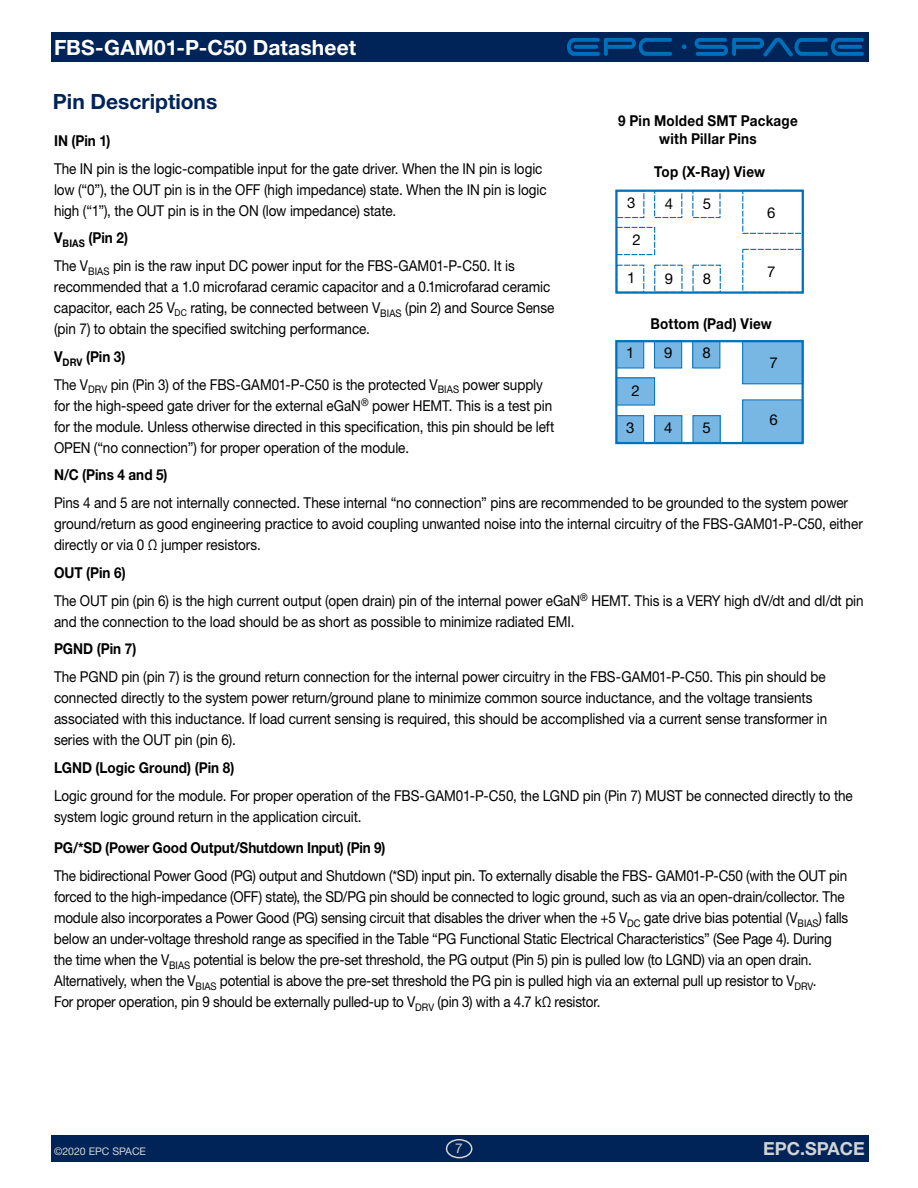
<style>
.page{position:relative;width:918px;height:1188px;background:#fff}
.page>*{position:absolute;margin:0;border:0;box-sizing:border-box;transform-origin:0 0}
.t1{font:700 21px "Helvetica Neue LT Std";letter-spacing:.005em;color:#fff}
.t2{font:700 21px "Helvetica Neue LT Std";color:#002458}
.t3{font:700 18px "Helvetica Neue LT Std";color:#d1d3d4}
.t4{font:15px/21px "Helvetica Neue LT Std";letter-spacing:-.01em;color:#000;scale:.9 1}
.t5{font:700 15px/18px "Helvetica Neue LT Std";letter-spacing:.005em;color:#000;text-align:center;scale:.9 1}
.t6{font:15px "Helvetica Neue LT Std";letter-spacing:-.01em;color:#000}
.t7{font:13.5px "Helvetica Neue LT Std";color:#d1d3d4}
.t8{font:10.5px "Helvetica Neue LT Std";color:#d1d3d4}
.s1{font-weight:700}
</style>
<div class="page">
<div style="left:51px;top:1135px;width:817px;height:27px;background:#002458"></div>
<div style="left:51px;top:32px;width:817px;height:30px;background:#002458"></div>
<div style="left:446px;top:1139px;width:27px;height:19px;border:2px solid #d1d3d4;border-radius:50%"></div>
<svg style="left:567px;top:38px;width:105px;height:18px"></svg>
<svg style="left:695px;top:38px;width:169px;height:18px"></svg>
<svg style="left:682px;top:44px;width:5px;height:5px"></svg>
<div style="left:743px;top:341px;width:60px;height:43px;background:#78b6e4"></div>
<div style="left:742px;top:341px;width:61px;height:43px;border:1px solid #0072bc"></div>
<div style="left:743px;top:400px;width:60px;height:43px;background:#78b6e4"></div>
<div style="left:742px;top:399px;width:61px;height:44px;border:1px solid #0072bc"></div>
<div style="left:616px;top:341px;width:28px;height:27px;background:#78b6e4"></div>
<div style="left:616px;top:341px;width:28px;height:27px;border:1px solid #0072bc"></div>
<div style="left:655px;top:341px;width:27px;height:27px;background:#78b6e4"></div>
<div style="left:654px;top:341px;width:28px;height:27px;border:1px solid #0072bc"></div>
<div style="left:693px;top:341px;width:27px;height:27px;background:#78b6e4"></div>
<div style="left:692px;top:341px;width:28px;height:27px;border:1px solid #0072bc"></div>
<div style="left:616px;top:378px;width:39px;height:27px;background:#78b6e4"></div>
<div style="left:617px;top:416px;width:27px;height:27px;background:#78b6e4"></div>
<div style="left:616px;top:415px;width:28px;height:28px;border:1px solid #0072bc"></div>
<div style="left:655px;top:416px;width:27px;height:27px;background:#78b6e4"></div>
<div style="left:654px;top:415px;width:28px;height:28px;border:1px solid #0072bc"></div>
<div style="left:693px;top:416px;width:27px;height:27px;background:#78b6e4"></div>
<div style="left:693px;top:415px;width:28px;height:28px;border:1px solid #0072bc"></div>
<div style="left:615px;top:340px;width:189px;height:104px;border:2px solid #0072bc"></div>
<div style="left:616px;top:190px;width:28px;height:28px;border:1px dashed #0072bc"></div>
<div style="left:742px;top:190px;width:62px;height:44px;border:1px dashed #0072bc"></div>
<div style="left:654px;top:190px;width:28px;height:28px;border:1px dashed #0072bc"></div>
<div style="left:616px;top:227px;width:39px;height:28px;border:1px dashed #0072bc"></div>
<div style="left:742px;top:249px;width:62px;height:44px;border:1px dashed #0072bc"></div>
<div style="left:616px;top:265px;width:28px;height:28px;border:1px dashed #0072bc"></div>
<div style="left:654px;top:265px;width:29px;height:28px;border:1px dashed #0072bc"></div>
<div style="left:692px;top:265px;width:29px;height:28px;border:1px dashed #0072bc"></div>
<div style="left:615px;top:190px;width:189px;height:104px;border:2px solid #0072bc"></div>
<h1 class="t1" style="left:54px;top:34px;width:304px">FBS-GAM01-P-C50 Datasheet</h1>
<h1 class="t2" style="left:53px;top:89px;width:166px">Pin Descriptions</h1>
<p class="t5" style="left:54px;top:131px;width:64px">IN (Pin 1)</p>
<p class="t4" style="left:54px;top:158px;width:549px">The IN pin is the logic-compatible input for the gate driver. When the IN pin is logic low (“0”), the OUT pin is in the OFF (high impedance) state. When the IN pin is logic high (“1”), the OUT pin is in the ON (low impedance) state.</p>
<p class="t4" style="left:54px;top:224px;width:513px;line-height:27.8px"><span class="s1">V</span><sub>BIAS</sub> <span class="s1">(Pin 2)<br></span>The V<sub>BIAS</sub> pin is the raw input DC power input for the FBS-GAM01-P-C50. It is</p>
<p class="t4" style="left:54px;top:276px;width:557px">recommended that a 1.0 microfarad ceramic capacitor and a 0.1microfarad ceramic capacitor, each 25 V<sub>DC</sub> rating, be connected between V<sub>BIAS</sub> (pin 2) and Source Sense (pin 7) to obtain the specified switching performance.</p>
<p class="t4" style="left:54px;top:342px;width:545px;line-height:27.8px"><span class="s1">V</span><sub>DRV</sub> <span class="s1">(Pin 3)<br></span>The V<sub>DRV</sub> pin (Pin 3) of the FBS-GAM01-P-C50 is the protected V<sub>BIAS</sub> power supply</p>
<p class="t4" style="left:54px;top:395px;width:558px">for the high-speed gate driver for the external eGaN<sup>®</sup> power HEMT. This is a test pin for the module. Unless otherwise directed in this specification, this pin should be left<br>OPEN (“no connection”) for proper operation of the module.</p>
<p class="t5" style="left:54px;top:466px;width:128px">N/C (Pins 4 and 5)</p>
<p class="t4" style="left:54px;top:492px;width:900px">Pins 4 and 5 are not internally connected. These internal “no connection” pins are recommended to be grounded to the system power ground/return as good engineering practice to avoid coupling unwanted noise into the internal circuitry of the FBS-GAM01-P-C50, either directly or via 0 Ω jumper resistors.</p>
<p class="t4" style="left:54px;top:558px;width:901px;line-height:27.8px"><span class="s1">OUT (Pin 6)<br></span>The OUT pin (pin 6) is the high current output (open drain) pin of the internal power eGaN<sup>®</sup> HEMT. This is a VERY high dV/dt and dI/dt pin</p>
<p class="t4" style="left:54px;top:611px;width:580px">and the connection to the load should be as short as possible to minimize radiated EMI.</p>
<p class="t5" style="left:54px;top:640px;width:93px">PGND (Pin 7)</p>
<p class="t4" style="left:54px;top:666px;width:861px">The PGND pin (pin 7) is the ground return connection for the internal power circuitry in the FBS-GAM01-P-C50. This pin should be connected directly to the system power return/ground plane to minimize common source inductance, and the voltage transients associated with this inductance. If load current sensing is required, this should be accomplished via a current sense transformer in series with the OUT pin (pin 6).</p>
<p class="t5" style="left:54px;top:758px;width:202px">LGND (Logic Ground) (Pin 8)</p>
<p class="t4" style="left:54px;top:785px;width:889px">Logic ground for the module. For proper operation of the FBS-GAM01-P-C50, the LGND pin (Pin 7) MUST be connected directly to the system logic ground return in the application circuit.</p>
<p class="t5" style="left:54px;top:838px;width:370px">PG/*SD (Power Good Output/Shutdown Input) (Pin 9)</p>
<p class="t4" style="left:54px;top:865px;width:884px">The bidirectional Power Good (PG) output and Shutdown (*SD) input pin. To externally disable the FBS- GAM01-P-C50 (with the OUT pin forced to the high-impedance (OFF) state), the SD/PG pin should be connected to logic ground, such as via an open-drain/collector. The module also incorporates a Power Good (PG) sensing circuit that disables the driver when the +5 V<sub>DC</sub> gate drive bias potential (V<sub>BIAS</sub>) falls below an under-voltage threshold range as specified in the Table “PG Functional Static Electrical Characteristics” (See Page 4). During the time when the V<sub>BIAS</sub> potential is below the pre-set threshold, the PG output (Pin 5) pin is pulled low (to LGND) via an open drain.<br>Alternatively, when the V<sub>BIAS</sub> potential is above the pre-set threshold the PG pin is pulled high via an external pull up resistor to V<sub>DRV</sub>.<br>For proper operation, pin 9 should be externally pulled-up to V<sub>DRV</sub> (pin 3) with a 4.7 kΩ resistor.</p>
<p class="t5" style="left:618px;top:111px;width:201px">9 Pin Molded SMT Package with Pillar Pins</p>
<p class="t5" style="left:654px;top:162px;width:125px">Top (X-Ray) View</p>
<p class="t6" style="left:627px;top:194px;width:10px">3</p>
<p class="t6" style="left:633px;top:231px;width:10px">2</p>
<p class="t6" style="left:665px;top:195px;width:10px">4</p>
<p class="t6" style="left:703px;top:195px;width:10px">5</p>
<p class="t6" style="left:767px;top:203px;width:10px">6</p>
<p class="t6" style="left:767px;top:263px;width:10px">7</p>
<p class="t6" style="left:627px;top:269px;width:10px">1</p>
<p class="t6" style="left:665px;top:270px;width:10px">9</p>
<p class="t6" style="left:703px;top:270px;width:10px">8</p>
<p class="t5" style="left:650px;top:315px;width:137px">Bottom (Pad) View</p>
<p class="t6" style="left:664px;top:344px;width:10px">9</p>
<p class="t6" style="left:702px;top:344px;width:10px">8</p>
<p class="t6" style="left:626px;top:344px;width:10px">1</p>
<p class="t6" style="left:769px;top:354px;width:10px">7</p>
<p class="t6" style="left:632px;top:381px;width:10px">2</p>
<p class="t6" style="left:626px;top:419px;width:10px">3</p>
<p class="t6" style="left:769px;top:410px;width:10px">6</p>
<p class="t6" style="left:664px;top:419px;width:10px">4</p>
<p class="t6" style="left:702px;top:419px;width:10px">5</p>
<p class="t8" style="left:54px;top:1145px;width:94px">©2020 EPC SPACE</p>
<p class="t7" style="left:455px;top:1141px;width:9px">7</p>
<p class="t3" style="left:763px;top:1138px;width:103px">EPC.SPACE</p>
</div>
